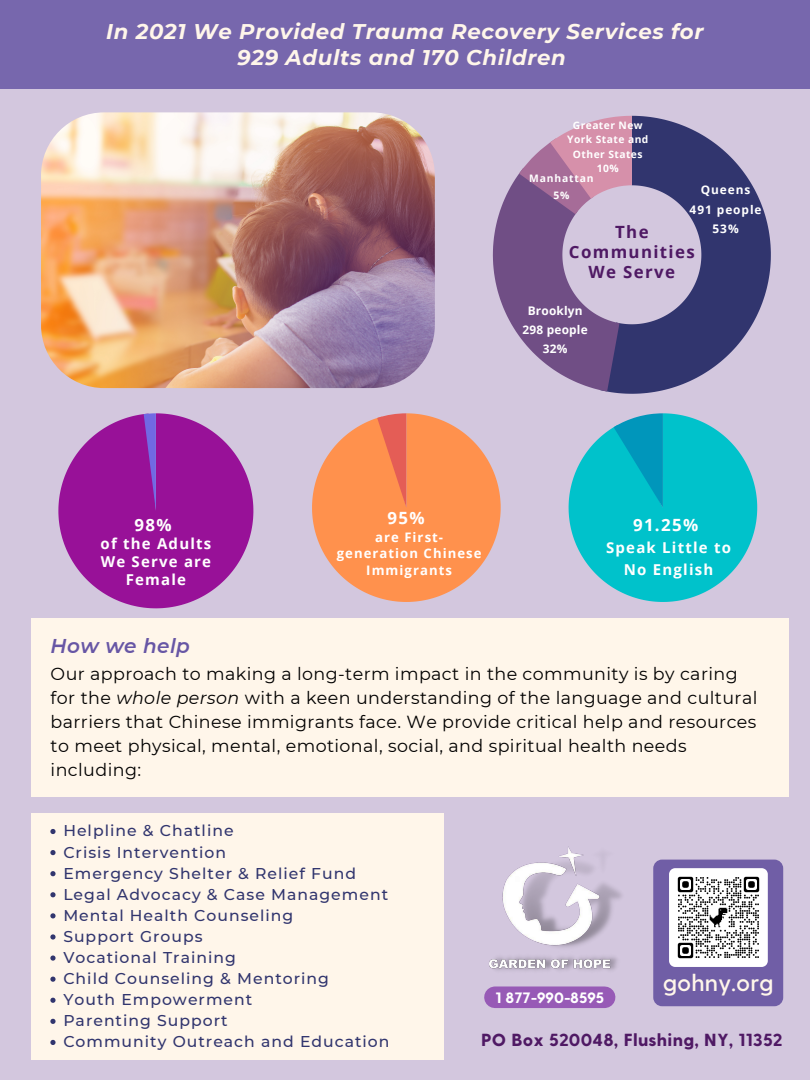
<style>
.page{position:relative;width:810px;height:1080px;background:#d3c7de}
.page>*{position:absolute;margin:0;border:0;box-sizing:border-box;transform-origin:0 0}
.t1{font:600 23.62px "Greycliff CF";color:#fff6ea}
.t2{font:italic 700 21.25px "Montserrat";letter-spacing:.03em;color:#fff6ea}
.t3{font:italic 600 19.94px "Montserrat";letter-spacing:.025em;color:#6756a5}
.t4{font:17.5px/23.9px "Montserrat";letter-spacing:.025em;color:#000}
.t5{font:800 17.5px "Greycliff CF";letter-spacing:.015em;color:#4f1964}
.t6{font:700 16.88px/19.7px "Open Sans";letter-spacing:.08em;color:#4f1964;text-align:center}
.t7{font:700 16.88px "Open Sans";letter-spacing:.08em;color:#fff}
.t8{font:500 15.62px "Montserrat";letter-spacing:.065em;color:#31356e}
.t9{font:700 15px/17.8px "Open Sans";letter-spacing:.08em;color:#fff;text-align:center}
.t10{font:800 15px "Greycliff CF";color:#fff}
.t11{font:700 13.12px/16.4px "Open Sans";letter-spacing:.08em;color:#fff;text-align:center}
.t12{font:700 11.88px "Open Sans";letter-spacing:.02em;color:#fff}
.t13{font:700 11.88px "Open Sans";letter-spacing:.08em;color:#fff}
.t14{font:700 10.31px "Open Sans";letter-spacing:.08em;color:#fff}
.t15{font:700 10.25px/14.5px "Open Sans";letter-spacing:.045em;color:#fff;text-align:center}
.s1{font-style:italic}
</style>
<div class="page">
<svg style="left:58px;top:413px;width:195px;height:195px;fill:#981198"></svg>
<svg style="left:144px;top:413px;width:13px;height:98px"></svg>
<svg style="left:312px;top:413px;width:189px;height:189px;fill:#ff914d"></svg>
<svg style="left:377px;top:413px;width:30px;height:95px;background:#f07855"></svg>
<svg style="left:569px;top:413px;width:188px;height:189px;fill:#00c2cb"></svg>
<svg style="left:614px;top:413px;width:50px;height:95px;background:#0aabc3"></svg>
<svg style="left:610px;top:116px;width:161px;height:278px;fill:#31356e"></svg>
<svg style="left:493px;top:116px;width:140px;height:276px"></svg>
<div style="left:31px;top:619px;width:758px;height:178px;background:#fff6ea"></div>
<div style="left:0;top:0;width:810px;height:89px;background:#7767ad"></div>
<img style="left:489px;top:846px;width:133px;height:125px">
<div style="left:31px;top:813px;width:413px;height:247px;background:#fff6ea"></div>
<div style="left:495px;top:987px;width:110px;height:21px;background:#975ab6"></div>
<div style="left:653px;top:860px;width:130px;height:146px;background:#705ea6;border-radius:9px"></div>
<img style="left:669px;top:868px;width:99px;height:99px;border-radius:6px">
<img style="left:41px;top:112px;width:394px;height:276px;border-radius:63px">
<svg style="left:50px;top:829px;width:6px;height:5px"></svg>
<svg style="left:50px;top:850px;width:6px;height:5px"></svg>
<svg style="left:50px;top:871px;width:6px;height:5px"></svg>
<svg style="left:50px;top:892px;width:6px;height:5px"></svg>
<svg style="left:50px;top:913px;width:6px;height:5px"></svg>
<svg style="left:50px;top:934px;width:6px;height:6px"></svg>
<svg style="left:50px;top:955px;width:6px;height:6px"></svg>
<svg style="left:50px;top:977px;width:6px;height:5px"></svg>
<svg style="left:50px;top:998px;width:6px;height:5px"></svg>
<svg style="left:50px;top:1019px;width:6px;height:5px"></svg>
<svg style="left:50px;top:1040px;width:6px;height:5px"></svg>
<p class="t2" style="left:106px;top:19px;width:599px">In 2021 We Provided Trauma Recovery Services for</p>
<p class="t2" style="left:237px;top:44px;width:330px">929 Adults and 170 Children</p>
<p class="t15" style="left:567px;top:118px;width:83px">Greater New<br>York State and</p>
<p class="t15" style="left:573px;top:147px;width:71px">Other States</p>
<p class="t15" style="left:597px;top:161px;width:23px">10%</p>
<p class="t14" style="left:529px;top:171px;width:66px">Manhattan</p>
<p class="t14" style="left:553px;top:188px;width:17px">5%</p>
<p class="t12" style="left:701px;top:182px;width:51px">Queens</p>
<p class="t13" style="left:690px;top:201px;width:73px">491 people</p>
<p class="t12" style="left:713px;top:220px;width:28px">53%</p>
<p class="t6" style="left:569px;top:222px;width:127px">The<br>Communities<br>We Serve</p>
<p class="t7" style="left:134px;top:513px;width:39px">98%</p>
<p class="t9" style="left:101px;top:534px;width:112px">of the Adults<br>We Serve are<br>Female</p>
<p class="t12" style="left:528px;top:302px;width:57px">Brooklyn</p>
<p class="t12" style="left:523px;top:321px;width:67px">298 people</p>
<p class="t12" style="left:543px;top:341px;width:26px">32%</p>
<p class="t7" style="left:388px;top:506px;width:39px">95%</p>
<p class="t11" style="left:337px;top:529px;width:146px">are First&shy;generation Chinese<br>Immigrants</p>
<p class="t7" style="left:633px;top:512px;width:67px">91.25%</p>
<p class="t9" style="left:606px;top:537px;width:126px;line-height:21.1px">Speak Little to<br>No English</p>
<p class="t3" style="left:51px;top:634px;width:141px">How we help</p>
<p class="t4" style="left:51px;top:662px;width:708px">Our approach to making a long-term impact in the community is by caring for the <span class="s1">whole person</span> with a keen understanding of the language and cultural barriers that Chinese immigrants face. We provide critical help and resources to meet physical, mental, emotional, social, and spiritual health needs including:</p>
<p class="t8" style="left:63px;top:821px;width:172px">Helpline &amp; Chatline</p>
<p class="t8" style="left:63px;top:842px;width:164px">Crisis Intervention</p>
<p class="t8" style="left:63px;top:863px;width:294px">Emergency Shelter &amp; Relief Fund</p>
<p class="t8" style="left:63px;top:885px;width:326px">Legal Advocacy &amp; Case Management</p>
<p class="t8" style="left:63px;top:906px;width:232px">Mental Health Counseling</p>
<p class="t8" style="left:63px;top:927px;width:141px">Support Groups</p>
<p class="t8" style="left:63px;top:948px;width:174px">Vocational Training</p>
<p class="t8" style="left:63px;top:969px;width:267px">Child Counseling &amp; Mentoring</p>
<p class="t8" style="left:63px;top:990px;width:190px">Youth Empowerment</p>
<p class="t8" style="left:63px;top:1011px;width:166px">Parenting Support</p>
<p class="t8" style="left:63px;top:1032px;width:328px">Community Outreach and Education</p>
<p class="t1" style="left:663px;top:967px;width:112px">gohny.org</p>
<p class="t10" style="left:495px;top:988px;width:110px">1 877-990-8595</p>
<p class="t5" style="left:481px;top:1028px;width:303px">PO Box 520048, Flushing, NY, 11352</p>
</div>
